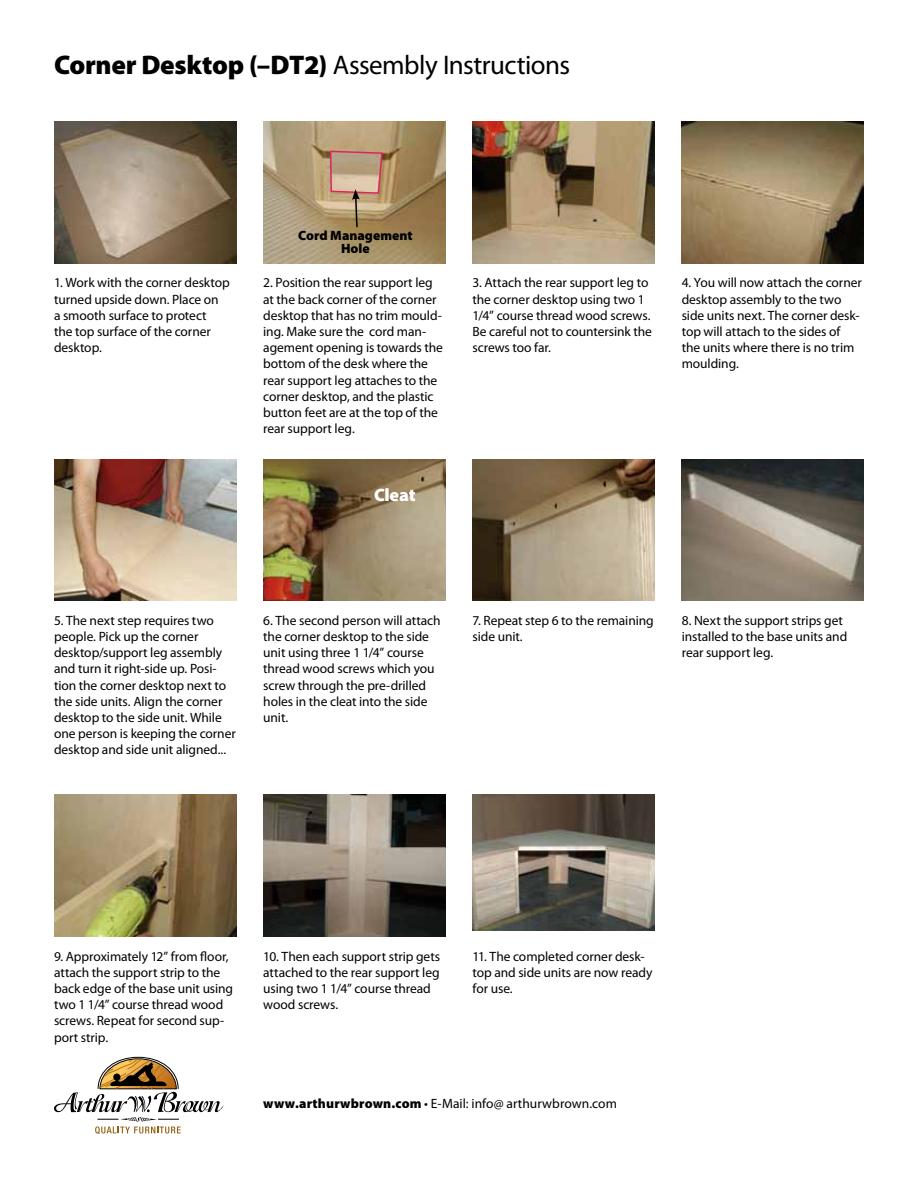
<style>
.page{position:relative;width:918px;height:1188px;background:#fff}
.page>*{position:absolute;margin:0;border:0;box-sizing:border-box;transform-origin:0 0}
.t1{font:27px "Myriad Pro";letter-spacing:-.02em;color:#000}
.t2{font:900 18px "Myriad Pro";letter-spacing:-.01em;color:#fff}
.t3{font:13.5px/16.2px "Myriad Pro";letter-spacing:-.005em;color:#000}
.t4{font:900 13.5px/13.5px "Myriad Pro";color:#000;text-align:center}
.s1{font-weight:900}
</style>
<div class="page">
<img style="left:54px;top:122px;width:182px;height:141px">
<img style="left:54px;top:459px;width:182px;height:142px">
<img style="left:263px;top:122px;width:183px;height:141px">
<img style="left:263px;top:459px;width:183px;height:142px">
<img style="left:472px;top:122px;width:183px;height:141px">
<img style="left:472px;top:459px;width:183px;height:142px">
<img style="left:682px;top:122px;width:182px;height:141px">
<img style="left:682px;top:459px;width:182px;height:142px">
<img style="left:263px;top:795px;width:183px;height:142px">
<img style="left:472px;top:795px;width:183px;height:136px">
<img style="left:54px;top:795px;width:182px;height:142px">
<svg style="left:54px;top:1056px;width:170px;height:78px"></svg>
<svg style="left:329px;top:150px;width:55px;height:79px;background:#bc9b7c"></svg>
<h1 class="t1" style="left:54px;top:49px;width:518px"><span class="s1">Corner Desktop (–DT2)</span> Assembly Instructions</h1>
<p class="t4" style="left:298px;top:228px;width:116px">Cord Management<br>Hole</p>
<p class="t3" style="left:54px;top:274px;width:177px">1. Work with the corner desktop turned upside down. Place on<br>a smooth surface to protect<br>the top surface of the corner desktop.</p>
<p class="t3" style="left:263px;top:274px;width:181px">2. Position the rear support leg at the back corner of the corner desktop that has no trim mould&shy;ing. Make sure the cord man&shy;agement opening is towards the bottom of the desk where the rear support leg attaches to the corner desktop, and the plastic button feet are at the top of the rear support leg.</p>
<p class="t3" style="left:472px;top:274px;width:181px">3. Attach the rear support leg to the corner desktop using two 1<br>1/4” course thread wood screws.<br>Be careful not to countersink the screws too far.</p>
<p class="t3" style="left:682px;top:274px;width:182px">4. You will now attach the corner desktop assembly to the two side units next. The corner desk&shy;top will attach to the sides of the units where there is no trim moulding.</p>
<h2 class="t2" style="left:374px;top:483px;width:43px">Cleat</h2>
<p class="t3" style="left:54px;top:612px;width:183px">5. The next step requires two people. Pick up the corner desktop/support leg assembly and turn it right-side up. Posi&shy;tion the corner desktop next to the side units. Align the corner desktop to the side unit. While one person is keeping the corner desktop and side unit aligned...</p>
<p class="t3" style="left:263px;top:612px;width:179px">6. The second person will attach the corner desktop to the side unit using three 1 1/4” course thread wood screws which you screw through the pre-drilled holes in the cleat into the side unit.</p>
<p class="t3" style="left:472px;top:612px;width:183px">7. Repeat step 6 to the remaining side unit.</p>
<p class="t3" style="left:682px;top:612px;width:167px">8. Next the support strips get installed to the base units and rear support leg.</p>
<p class="t3" style="left:54px;top:948px;width:181px">9. Approximately 12” from floor, attach the support strip to the back edge of the base unit using two 1 1/4” course thread wood screws. Repeat for second sup&shy;port strip.</p>
<p class="t3" style="left:263px;top:948px;width:178px">10. Then each support strip gets attached to the rear support leg using two 1 1/4” course thread wood screws.</p>
<p class="t3" style="left:472px;top:948px;width:181px">11. The completed corner desk&shy;top and side units are now ready for use.</p>
<p class="t3" style="left:263px;top:1095px;width:355px"><span class="s1">www.arthurwbrown.com</span> • E-Mail: info@ arthurwbrown.com</p>
</div>
